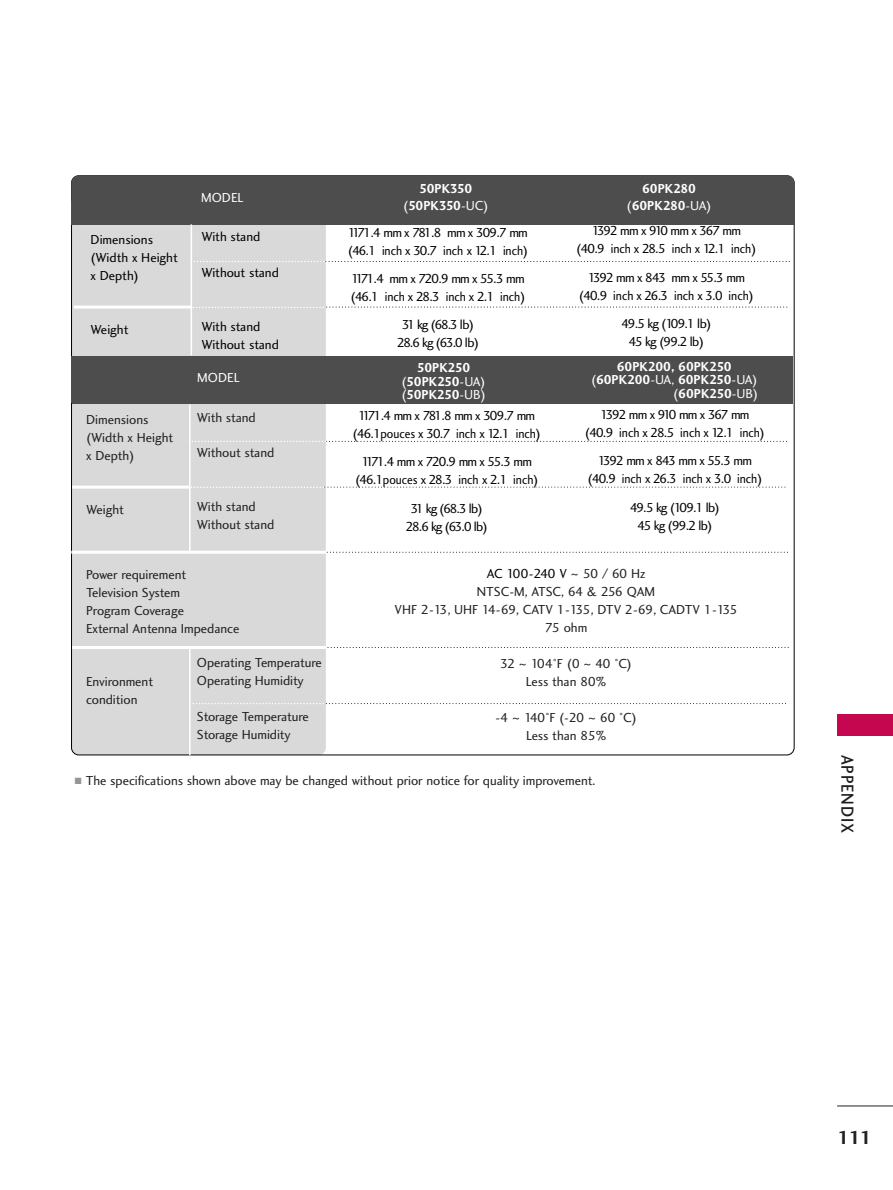
<style>
.page{position:relative;width:893px;height:1190px;background:#fff}
.page>*{position:absolute;margin:0;border:0;box-sizing:border-box;transform-origin:0 0}
.t1{font:19.5px "Charlotte Sans Bold Plain";color:#231f20}
.t2{font:18px "Charlotte Sans Medium Plain";letter-spacing:.06em;color:#231f20;scale:.9 1}
.t3{font:13.5px/18px "Charlotte Sans Book Plain";letter-spacing:-.055em;color:#000;text-align:center}
.t4{font:13.5px/18px "Charlotte Sans Book Plain";letter-spacing:-.005em;color:#231f20}
.t5{font:13.5px/18px "Charlotte Sans Book Plain";letter-spacing:-.035em;color:#231f20;text-align:center}
.t6{font:13.5px/16.5px "Charlotte Sans Bold Let Plain";color:#fff;text-align:center;scale:.95 1}
.t7{font:13.5px/18px "Charlotte Sans Book Plain";letter-spacing:-.1em;color:#000;text-align:center}
.t8{font:13.5px/18px "Charlotte Sans Book Plain";letter-spacing:-.105em;color:#000;text-align:center}
.t9{font:13.5px/13.5px "Charlotte Sans Bold Let Plain";letter-spacing:-.02em;color:#fff;text-align:center;scale:.95 1}
.t10{font:13.5px/18px "Charlotte Sans Book Plain";letter-spacing:-.005em;color:#000}
.t11{font:13.5px/18px "Charlotte Sans Book Plain";color:#000}
.t12{font:13.5px "Charlotte Sans Book Plain";letter-spacing:-.005em;color:#fff}
.t13{font:13.5px "Charlotte Sans Book Plain";letter-spacing:-.035em;color:#000}
.s1{font-family:"Charlotte Sans Book Plain"}
.s2{color:#000}
.s3{font-family:"Helvetica"}
.s4{color:#939598}
</style>
<div class="page">
<div style="left:837px;top:714px;width:55px;height:22px;background:#c50750"></div>
<hr style="left:837px;top:1105px;width:55px;height:1px;background:#231f20">
<div style="left:71px;top:212px;width:255px;height:543px;background:#d9d9d9;border-radius:7px"></div>
<svg style="left:328px;top:647px;width:461px;height:1px"></svg>
<hr style="left:71px;top:646px;width:255px;height:3px;background:#fff">
<hr style="left:72px;top:485px;width:118px;height:3px;background:#fff">
<svg style="left:190px;top:703px;width:596px;height:1px"></svg>
<svg style="left:191px;top:486px;width:595px;height:2px"></svg>
<hr style="left:189px;top:404px;width:1px;height:147px;background:#fff">
<hr style="left:189px;top:648px;width:1px;height:107px;background:#fff">
<svg style="left:190px;top:440px;width:597px;height:2px"></svg>
<svg style="left:327px;top:552px;width:458px;height:1px"></svg>
<svg style="left:71px;top:550px;width:255px;height:4px"></svg>
<div style="left:71px;top:175px;width:723px;height:49px;background:#4d4d4d;border-radius:7px"></div>
<div style="left:71px;top:201px;width:723px;height:23px;background:#4d4d4d"></div>
<hr style="left:74px;top:305px;width:117px;height:3px;background:#fff">
<svg style="left:193px;top:307px;width:595px;height:1px"></svg>
<hr style="left:190px;top:224px;width:2px;height:131px;background:#fff">
<svg style="left:193px;top:261px;width:597px;height:1px"></svg>
<div style="left:71px;top:356px;width:722px;height:47px;background:#4d4d4d"></div>
<p class="t11" style="left:91px;top:232px;width:89px">Dimensions (Width x Height x Depth)</p>
<p class="t13" style="left:91px;top:324px;width:39px">Weight</p>
<p class="t4" style="left:86px;top:412px;width:89px">Dimensions (Width x Height x Depth)</p>
<p class="t4" style="left:86px;top:502px;width:39px">Weight</p>
<p class="t12" style="left:201px;top:192px;width:44px">MODEL</p>
<p class="t10" style="left:201px;top:229px;width:60px">With stand</p>
<p class="t10" style="left:201px;top:265px;width:79px">Without stand</p>
<p class="t10" style="left:201px;top:319px;width:79px">With stand<br>Without stand</p>
<p class="t12" style="left:197px;top:372px;width:44px">MODEL</p>
<p class="t4" style="left:197px;top:409px;width:60px">With stand</p>
<p class="t4" style="left:197px;top:445px;width:79px">Without stand</p>
<p class="t4" style="left:197px;top:499px;width:79px">With stand<br>Without stand</p>
<p class="t4" style="left:86px;top:566px;width:155px">Power requirement<br>Television System<br>Program Coverage<br>External Antenna Impedance</p>
<p class="t4" style="left:86px;top:674px;width:69px">Environment condition</p>
<p class="t4" style="left:197px;top:655px;width:126px">Operating Temperature<br>Operating Humidity</p>
<p class="t4" style="left:197px;top:709px;width:113px">Storage Temperature<br>Storage Humidity</p>
<p class="t9" style="left:403px;top:182px;width:91px;line-height:16.5px">50PK350 <span class="s1">(</span>50PK350<span class="s1">-UC)</span></p>
<p class="t3" style="left:348px;top:224px;width:182px;text-align:left">1171.4 mm x 781.8 mm x 309.7 mm (46.1 inch x 30.7 inch x 12.1 inch)</p>
<p class="t3" style="left:350px;top:271px;width:176px;text-align:left">1171.4 mm x 720.9 mm x 55.3 mm (46.1 inch x 28.3 inch x 2.1 inch)</p>
<p class="t8" style="left:397px;top:317px;width:84px">31 kg (68.3 lb)<br>28.6 kg (63.0 lb)</p>
<p class="t9" style="left:401px;top:362px;width:90px">50PK250 <span class="s1">(</span>50PK250<span class="s1">-UA) (</span>50PK250<span class="s1">-UB)</span></p>
<p class="t3" style="left:352px;top:407px;width:190px">1171.4 mm x 781.8 mm x 309.7 mm (46.1pouces x 30.7 inch x 12.1 inch)</p>
<p class="t3" style="left:355px;top:454px;width:185px">1171.4 mm x 720.9 mm x 55.3 mm (46.1pouces x 28.3 inch x 2.1 inch)</p>
<p class="t8" style="left:405px;top:500px;width:84px">31 kg (68.3 lb)<br>28.6 kg (63.0 lb)</p>
<p class="t6" style="left:626px;top:182px;width:91px">60PK280 <span class="s1">(</span>60PK280<span class="s1">-UA)</span></p>
<p class="t3" style="left:576px;top:223px;width:182px">1392 mm x 910 mm x 367 mm (40.9 inch x 28.5 inch x 12.1 inch)</p>
<p class="t3" style="left:579px;top:269px;width:176px">1392 mm x 843 mm x 55.3 mm (40.9 inch x 26.3 inch x 3.0 inch)</p>
<p class="t7" style="left:621px;top:316px;width:92px">49.5 kg (109.1 lb)<br>45 kg (99.2 lb)</p>
<p class="t6" style="left:616px;top:359px;width:122px">60PK200, 60PK250</p>
<p class="t6" style="left:591px;top:373px;width:177px"><span class="s1">(</span>60PK200<span class="s1">-UA,</span> 60PK250<span class="s1">-UA)</span></p>
<p class="t6" style="left:673px;top:386px;width:91px"><span class="s1">(</span>60PK250<span class="s1">-UB)</span></p>
<p class="t3" style="left:585px;top:406px;width:182px">1392 mm x 910 mm x 367 mm (40.9 inch x 28.5 inch x 12.1 inch)</p>
<p class="t3" style="left:587px;top:453px;width:176px">1392 mm x 843 mm x 55.3 mm (40.9 inch x 26.3 inch x 3.0 inch)</p>
<p class="t7" style="left:629px;top:499px;width:92px">49.5 kg (109.1 lb)<br>45 kg (99.2 lb)</p>
<p class="t5" style="left:394px;top:565px;width:344px"><span class="s2">AC 100-240 V</span> <span class="s3">~</span> 50 / 60 Hz<br>NTSC-M, ATSC, 64 &amp; 256 QAM<br>VHF 2-13, UHF 14-69, CATV 1-135, DTV 2-69, CADTV 1-135<br>75 ohm</p>
<p class="t4" style="left:500px;top:655px;width:133px;text-align:center">32 <span class="s3">~</span> 104°F (0 <span class="s3">~</span> 40 °C)<br>Less than 80%</p>
<p class="t4" style="left:495px;top:709px;width:143px;text-align:center">-4 <span class="s3">~</span> 140°F (-20 <span class="s3">~</span> 60 °C)<br>Less than 85%</p>
<p class="t4" style="left:75px;top:773px;width:522px"><span class="s4">■</span> The specifications shown above may be changed without prior notice for quality improvement.</p>
<h2 class="t2" style="left:854px;top:754px;width:89px;rotate:90deg">APPENDIX</h2>
<h1 class="t1" style="left:837px;top:1129px;width:36px">111</h1>
</div>
